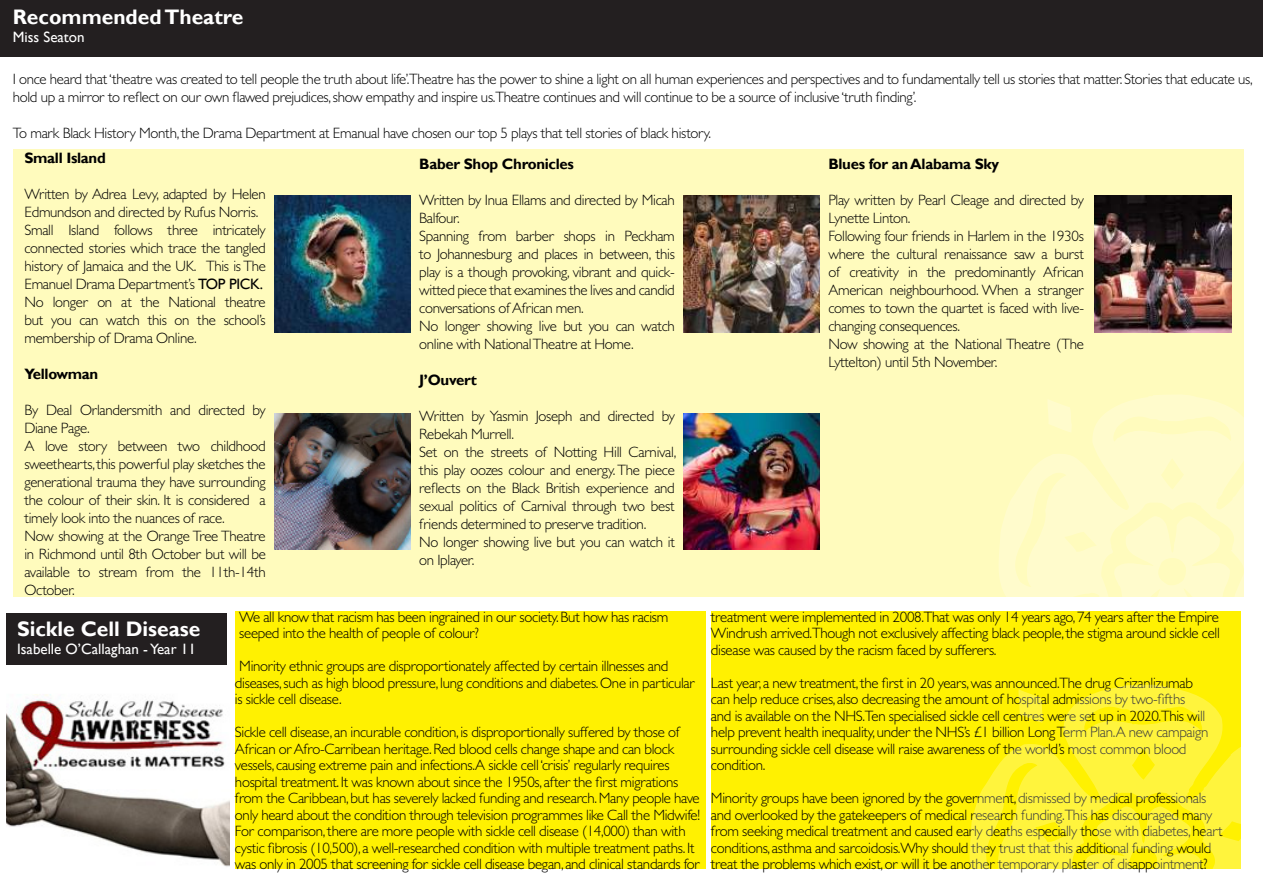
<style>
.page{position:relative;width:1263px;height:893px;background:#fff}
.page>*{position:absolute;margin:0;border:0;box-sizing:border-box;transform-origin:0 0}
.t1{font:700 21px "Gill Sans";color:#fff}
.t2{font:300 15px/18px "Gill Sans MT Pro";letter-spacing:-.02em;color:#000}
.t3{font:700 15px "Gill Sans";letter-spacing:-.02em;color:#000}
.t4{font:15px "Gill Sans";color:#fff}
.s1{font-family:"Gill Sans";font-weight:400}
</style>
<div class="page">
<div style="left:14px;top:149px;width:1230px;height:448px;background:#fffbbd"></div>
<div style="left:0;top:0;width:1263px;height:57px;background:#231f20"></div>
<img style="left:274px;top:196px;width:137px;height:136px">
<img style="left:274px;top:413px;width:137px;height:136px">
<img style="left:1094px;top:196px;width:137px;height:136px">
<img style="left:683px;top:196px;width:137px;height:136px">
<img style="left:683px;top:413px;width:137px;height:136px">
<svg style="left:999px;top:395px;width:245px;height:202px;fill:#fffbcc"></svg>
<div style="left:235px;top:611px;width:471px;height:258px;background:#fff101"></div>
<div style="left:6px;top:613px;width:220px;height:52px;background:#231f20"></div>
<img style="left:6px;top:694px;width:224px;height:173px">
<div style="left:711px;top:611px;width:530px;height:258px;background:#fff101"></div>
<svg style="left:969px;top:685px;width:272px;height:184px;fill:#fff43d"></svg>
<h1 class="t1" style="left:13px;top:8px;width:232px">Recommended Theatre</h1>
<p class="t4" style="left:13px;top:31px;width:73px">Miss Seaton</p>
<p class="t2" style="left:13px;top:71px;width:1241px">I once heard that ‘theatre was created to tell people the truth about life’.Theatre has the power to shine a light on all human experiences and perspectives and to fundamentally tell us stories that matter. Stories that educate us, hold up a mirror to reflect on our own flawed prejudices, show empathy and inspire us.Theatre continues and will continue to be a source of inclusive ‘truth finding’.</p>
<p class="t2" style="left:13px;top:125px;width:700px">To mark Black History Month, the Drama Department at Emanual have chosen our top 5 plays that tell stories of black history.</p>
<p class="t3" style="left:419px;top:158px;width:156px">Baber Shop Chronicles</p>
<p class="t2" style="left:419px;top:193px;width:257px">Written by Inua Ellams and directed by Micah Balfour.<br>Spanning from barber shops in Peckham to Johannesburg and places in between, this play is a though provoking, vibrant and quick&shy;witted piece that examines the lives and candid conversations of African men.<br>No longer showing live but you can watch online with National Theatre at Home.</p>
<p class="t3" style="left:419px;top:374px;width:59px">J’Ouvert</p>
<p class="t2" style="left:419px;top:409px;width:259px">Written by Yasmin Joseph and directed by Rebekah Murrell.<br>Set on the streets of Notting Hill Carnival, this play oozes colour and energy. The piece reflects on the Black British experience and sexual politics of Carnival through two best friends determined to preserve tradition.<br>No longer showing live but you can watch it on Iplayer.</p>
<p class="t3" style="left:24px;top:152px;width:83px">Small Island</p>
<p class="t2" style="left:24px;top:187px;width:243px">Written by Adrea Levy, adapted by Helen Edmundson and directed by Rufus Norris.<br>Small Island follows three intricately connected stories which trace the tangled history of Jamaica and the UK. This is The Emanuel Drama Department’s <span class="s1">TOP PICK.<br></span>No longer on at the National theatre but you can watch this on the school’s membership of Drama Online.</p>
<p class="t3" style="left:24px;top:368px;width:75px">Yellowman</p>
<p class="t2" style="left:24px;top:403px;width:243px">By Deal Orlandersmith and directed by Diane Page.<br>A love story between two childhood sweethearts, this powerful play sketches the generational trauma they have surrounding the colour of their skin. It is considered a timely look into the nuances of race.<br>Now showing at the Orange Tree Theatre in Richmond until 8th October but will be available to stream from the 11th-14th October.</p>
<p class="t3" style="left:828px;top:158px;width:172px">Blues for an Alabama Sky</p>
<p class="t2" style="left:828px;top:193px;width:257px">Play written by Pearl Cleage and directed by Lynette Linton.<br>Following four friends in Harlem in the 1930s where the cultural renaissance saw a burst of creativity in the predominantly African American neighbourhood. When a stranger comes to town the quartet is faced with live&shy;changing consequences.<br>Now showing at the National Theatre (The Lyttelton) until 5th November.</p>
<h1 class="t1" style="left:17px;top:620px;width:185px">Sickle Cell Disease</h1>
<p class="t4" style="left:17px;top:643px;width:180px">Isabelle O’Callaghan - Year 11</p>
<p class="t2" style="left:239px;top:610px;width:431px;line-height:16.5px">We all know that racism has been ingrained in our society. But how has racism seeped into the health of people of colour?</p>
<p class="t2" style="left:235px;top:659px;width:462px;line-height:16.5px">Minority ethnic groups are disproportionately affected by certain illnesses and diseases, such as high blood pressure, lung conditions and diabetes. One in particular is sickle cell disease.</p>
<p class="t2" style="left:235px;top:725px;width:467px;line-height:16.5px">Sickle cell disease, an incurable condition, is disproportionally suffered by those of African or Afro-Carribean heritage. Red blood cells change shape and can block vessels, causing extreme pain and infections.A sickle cell ‘crisis’ regularly requires hospital treatment. It was known about since the 1950s, after the first migrations from the Caribbean, but has severely lacked funding and research. Many people have only heard about the condition through television programmes like Call the Midwife!<br>For comparison, there are more people with sickle cell disease (14,000) than with cystic fibrosis (10,500), a well-researched condition with multiple treatment paths. It was only in 2005 that screening for sickle cell disease began, and clinical standards for</p>
<p class="t2" style="left:711px;top:610px;width:510px;line-height:16.5px;text-align:justify">treatment were implemented in 2008.That was only 14 years ago, 74 years after the Empire Windrush arrived.Though not exclusively affecting black people, the stigma around sickle cell disease was caused by the racism faced by sufferers.</p>
<p class="t2" style="left:711px;top:676px;width:499px;line-height:16.5px">Last year, a new treatment, the first in 20 years, was announced.The drug Crizanlizumab can help reduce crises, also decreasing the amount of hospital admissions by two-fifths and is available on the NHS.Ten specialised sickle cell centres were set up in 2020.This will help prevent health inequality, under the NHS’s £1 billion Long Term Plan.A new campaign surrounding sickle cell disease will raise awareness of the world’s most common blood condition.</p>
<p class="t2" style="left:711px;top:791px;width:513px;line-height:16.5px">Minority groups have been ignored by the government, dismissed by medical professionals and overlooked by the gatekeepers of medical research funding.This has discouraged many from seeking medical treatment and caused early deaths especially those with diabetes, heart conditions, asthma and sarcoidosis.Why should they trust that this additional funding would treat the problems which exist, or will it be another temporary plaster of disappointment?</p>
</div>
